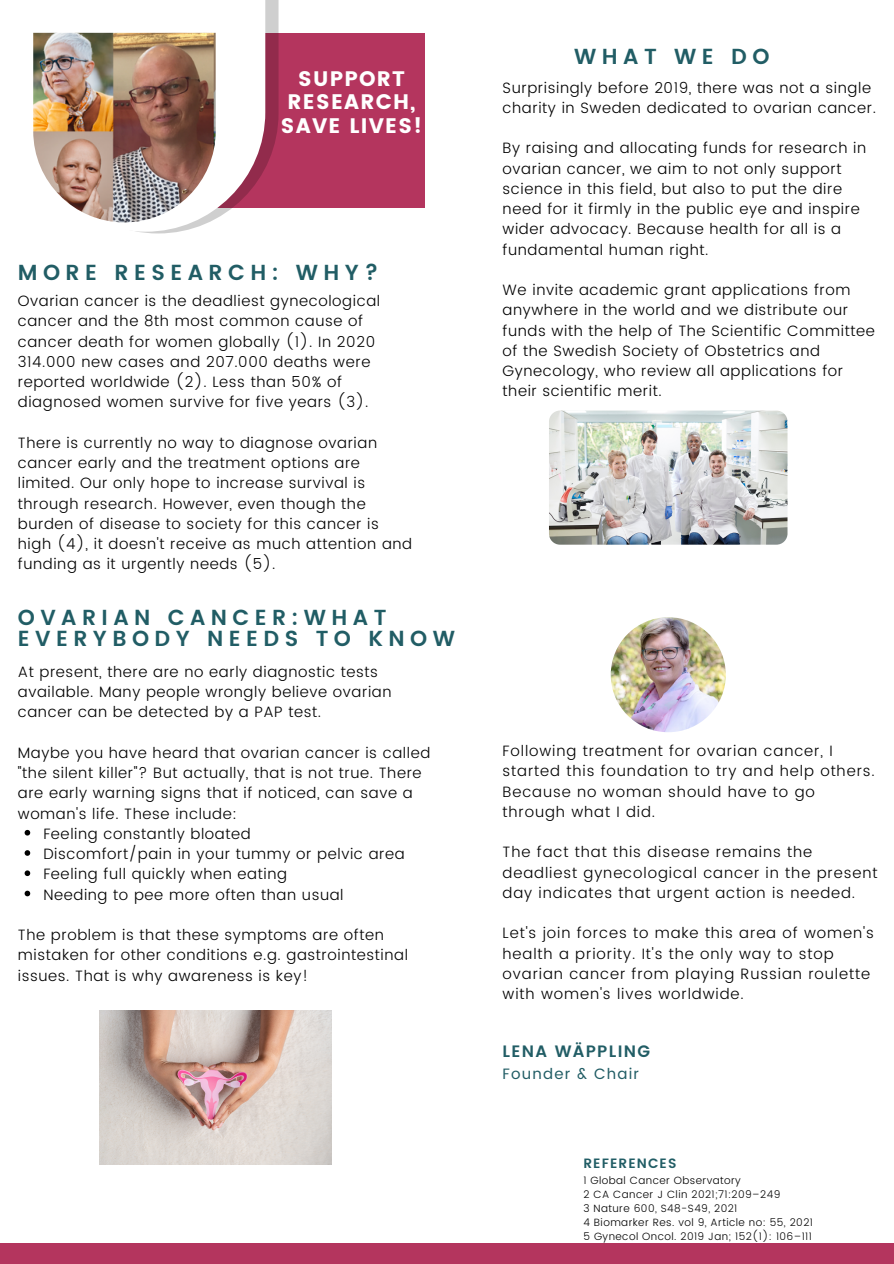
<style>
.page{position:relative;width:894px;height:1264px;background:#fff}
.page>*{position:absolute;margin:0;border:0;box-sizing:border-box;transform-origin:0 0}
.t1{font:600 21.75px/21.3px "Poppins";letter-spacing:.25em;color:#215d65}
.t2{font:21px/23.7px "Poppins";letter-spacing:.06em;color:#fff;text-align:center}
.t3{font:600 16.5px "Poppins";letter-spacing:.08em;color:#215d65}
.t4{font:300 15px/20.2px "Poppins";letter-spacing:.04em;color:#000}
.t5{font:300 15px/20.2px "Poppins";letter-spacing:.06em;color:#000}
.t6{font:15px "Poppins";letter-spacing:.08em;color:#215d65}
.t7{font:600 13.5px "Poppins";letter-spacing:.08em;color:#215d65}
.t8{font:300 10.5px/14px "Poppins";letter-spacing:.04em;color:#000}
</style>
<div class="page">
<div style="left:133px;top:33px;width:291px;height:174px;background:#b4355e"></div>
<svg style="left:140px;top:0;width:138px;height:233px"></svg>
<div style="left:0;top:1243px;width:893px;height:20px;background:#b4355e"></div>
<svg style="left:33px;top:0;width:232px;height:232px"></svg>
<img style="left:33px;top:33px;width:183px;height:189px">
<img style="left:610px;top:617px;width:115px;height:115px;border-radius:50%">
<img style="left:100px;top:1010px;width:232px;height:154px">
<img style="left:549px;top:410px;width:238px;height:134px;border-radius:11px">
<svg style="left:25px;top:830px;width:5px;height:5px"></svg>
<svg style="left:25px;top:850px;width:5px;height:5px"></svg>
<svg style="left:25px;top:870px;width:5px;height:6px"></svg>
<svg style="left:25px;top:890px;width:5px;height:6px"></svg>
<h2 class="t2" style="left:281px;top:67px;width:143px">SUPPORT<br>RESEARCH,<br>SAVE LIVES!</h2>
<h1 class="t1" style="left:18px;top:262px;width:362px">MORE RESEARCH: WHY?</h1>
<p class="t4" style="left:18px;top:291px;width:364px">Ovarian cancer is the deadliest gynecological cancer and the 8th most common cause of cancer death for women globally (1). In 2020<br>314.000 new cases and 207.000 deaths were reported worldwide (2). Less than 50% of diagnosed women survive for five years (3).</p>
<p class="t4" style="left:18px;top:432px;width:396px">There is currently no way to diagnose ovarian cancer early and the treatment options are limited. Our only hope to increase survival is through research. However, even though the burden of disease to society for this cancer is high (4), it doesn't receive as much attention and funding as it urgently needs (5).</p>
<h1 class="t1" style="left:18px;top:606px;width:438px">OVARIAN CANCER:WHAT<br>EVERYBODY NEEDS TO KNOW</h1>
<p class="t4" style="left:18px;top:661px;width:375px">At present, there are no early diagnostic tests available. Many people wrongly believe ovarian cancer can be detected by a PAP test.</p>
<p class="t4" style="left:18px;top:742px;width:414px">Maybe you have heard that ovarian cancer is called</p>
<p class="t4" style="left:18px;top:762px;width:405px">"the silent killer"? But actually, that is not true. There</p>
<p class="t4" style="left:18px;top:783px;width:396px">are early warning signs that if noticed, can save a</p>
<p class="t4" style="left:18px;top:803px;width:220px">woman's life. These include:</p>
<p class="t4" style="left:43px;top:823px;width:209px">Feeling constantly bloated</p>
<p class="t4" style="left:43px;top:843px;width:363px">Discomfort/pain in your tummy or pelvic area</p>
<p class="t4" style="left:43px;top:864px;width:245px">Feeling full quickly when eating</p>
<p class="t4" style="left:43px;top:884px;width:302px">Needing to pee more often than usual</p>
<p class="t4" style="left:18px;top:924px;width:391px">The problem is that these symptoms are often mistaken for other conditions e.g. gastrointestinal issues. That is why awareness is key!</p>
<h1 class="t1" style="left:574px;top:46px;width:196px">WHAT WE DO</h1>
<p class="t4" style="left:502px;top:77px;width:375px">Surprisingly before 2019, there was not a single charity in Sweden dedicated to ovarian cancer.</p>
<p class="t4" style="left:502px;top:138px;width:365px">By raising and allocating funds for research in ovarian cancer, we aim to not only support science in this field, but also to put the dire need for it firmly in the public eye and inspire wider advocacy. Because health for all is a fundamental human right.</p>
<p class="t4" style="left:502px;top:280px;width:373px">We invite academic grant applications from anywhere in the world and we distribute our funds with the help of The Scientific Committee of the Swedish Society of Obstetrics and Gynecology, who review all applications for their scientific merit.</p>
<p class="t5" style="left:502px;top:740px;width:373px">Following treatment for ovarian cancer, I started this foundation to try and help others.<br>Because no woman should have to go through what I did.</p>
<p class="t5" style="left:502px;top:842px;width:376px">The fact that this disease remains the deadliest gynecological cancer in the present day indicates that urgent action is needed.</p>
<p class="t5" style="left:502px;top:923px;width:372px">Let's join forces to make this area of women's health a priority. It's the only way to stop ovarian cancer from playing Russian roulette with women's lives worldwide.</p>
<p class="t3" style="left:502px;top:1042px;width:149px">LENA WÄPPLING</p>
<p class="t6" style="left:502px;top:1065px;width:138px">Founder &amp; Chair</p>
<p class="t7" style="left:583px;top:1155px;width:95px">REFERENCES</p>
<p class="t8" style="left:583px;top:1172px;width:231px">1 Global Cancer Observatory<br>2 CA Cancer J Clin 2021;71:209–249<br>3 Nature 600, S48-S49, 2021<br>4 Biomarker Res. vol 9, Article no: 55, 2021<br>5 Gynecol Oncol. 2019 Jan; 152(1): 106–111</p>
</div>
